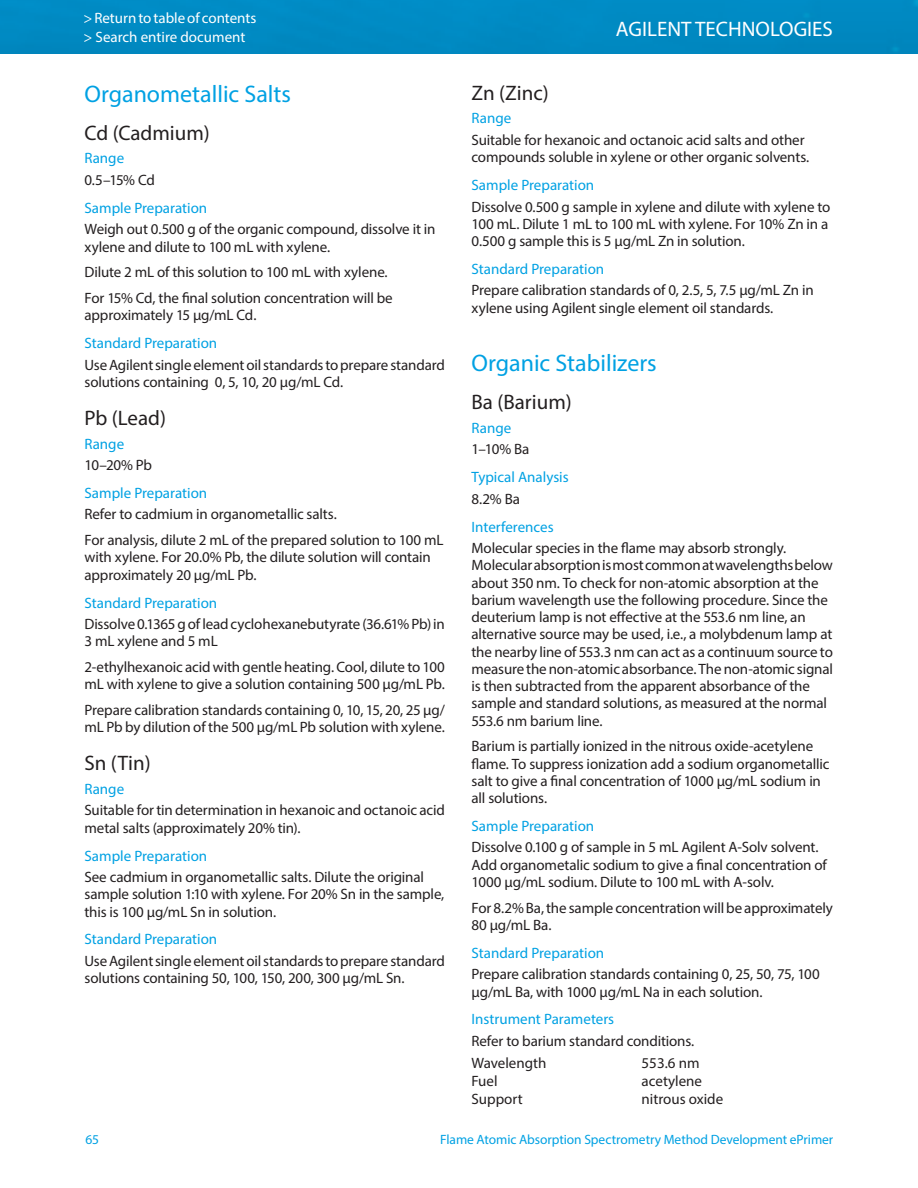
<style>
.page{position:relative;width:918px;height:1188px;background:#fff}
.page>*{position:absolute;margin:0;border:0;box-sizing:border-box;transform-origin:0 0}
.Heading_1{font:24px "Myriad Pro";color:#00a1e3}
.Heading_2{font:21px "Myriad Pro";color:#231f20}
.t1{font:21px "Myriad Pro";color:#fff}
.Body_Copy_v2{font:15px/17.2px "Myriad Pro";letter-spacing:-.01em;color:#231f20}
.Heading_4_bold{font:15px "Myriad Pro";color:#00a1e3}
.Body_Copy_Tabs{font:15px "Myriad Pro";color:#231f20}
.t2{font:15px "Myriad Pro";color:#fff}
.t3{font:13.5px "Myriad Pro";letter-spacing:-.005em;color:#00a1e3}
</style>
<div class="page">
<div style="left:0;top:0;width:918px;height:54px;background:#008ac2"></div>
<p class="t2" style="left:83px;top:8px;width:175px">&gt; Return to table of contents</p>
<p class="t2" style="left:83px;top:28px;width:163px">&gt; Search entire document</p>
<p class="Heading_1" style="left:84px;top:79px;width:208px">Organometallic Salts</p>
<p class="Heading_2" style="left:84px;top:120px;width:127px">Cd (Cadmium)</p>
<p class="Heading_4_bold" style="left:84px;top:149px;width:41px">Range</p>
<p class="Body_Copy_v2" style="left:84px;top:171px;width:72px">0.5–15% Cd</p>
<p class="Heading_4_bold" style="left:84px;top:199px;width:124px">Sample Preparation</p>
<p class="Body_Copy_v2" style="left:84px;top:220px;width:353px">Weigh out 0.500 g of the organic compound, dissolve it in xylene and dilute to 100 mL with xylene.</p>
<p class="Body_Copy_v2" style="left:84px;top:263px;width:305px">Dilute 2 mL of this solution to 100 mL with xylene.</p>
<p class="Body_Copy_v2" style="left:84px;top:289px;width:310px">For 15% Cd, the final solution concentration will be approximately 15 µg/mL Cd.</p>
<p class="Heading_4_bold" style="left:84px;top:334px;width:134px">Standard Preparation</p>
<p class="Body_Copy_v2" style="left:84px;top:356px;width:362px">Use Agilent single element oil standards to prepare standard solutions containing 0, 5, 10, 20 µg/mL Cd.</p>
<p class="Heading_2" style="left:84px;top:405px;width:83px">Pb (Lead)</p>
<p class="Heading_4_bold" style="left:84px;top:434px;width:41px">Range</p>
<p class="Body_Copy_v2" style="left:84px;top:456px;width:69px">10–20% Pb</p>
<p class="Heading_4_bold" style="left:84px;top:484px;width:124px">Sample Preparation</p>
<p class="Body_Copy_v2" style="left:84px;top:506px;width:254px">Refer to cadmium in organometallic salts.</p>
<p class="Body_Copy_v2" style="left:84px;top:531px;width:361px">For analysis, dilute 2 mL of the prepared solution to 100 mL with xylene. For 20.0% Pb, the dilute solution will contain approximately 20 µg/mL Pb.</p>
<p class="Heading_4_bold" style="left:84px;top:593px;width:134px">Standard Preparation</p>
<p class="Body_Copy_v2" style="left:84px;top:615px;width:362px">Dissolve 0.1365 g of lead cyclohexanebutyrate (36.61% Pb) in<br>3 mL xylene and 5 mL</p>
<p class="Body_Copy_v2" style="left:84px;top:658px;width:362px">2-ethylhexanoic acid with gentle heating. Cool, dilute to 100 mL with xylene to give a solution containing 500 µg/mL Pb.</p>
<p class="Body_Copy_v2" style="left:84px;top:701px;width:362px">Prepare calibration standards containing 0, 10, 15, 20, 25 µg/ mL Pb by dilution of the 500 µg/mL Pb solution with xylene.</p>
<p class="Heading_2" style="left:84px;top:750px;width:68px">Sn (Tin)</p>
<p class="Heading_4_bold" style="left:84px;top:780px;width:41px">Range</p>
<p class="Body_Copy_v2" style="left:84px;top:802px;width:362px">Suitable for tin determination in hexanoic and octanoic acid metal salts (approximately 20% tin).</p>
<p class="Heading_4_bold" style="left:84px;top:846px;width:124px">Sample Preparation</p>
<p class="Body_Copy_v2" style="left:84px;top:868px;width:361px">See cadmium in organometallic salts. Dilute the original sample solution 1:10 with xylene. For 20% Sn in the sample, this is 100 µg/mL Sn in solution.</p>
<p class="Heading_4_bold" style="left:84px;top:930px;width:134px">Standard Preparation</p>
<p class="Body_Copy_v2" style="left:84px;top:952px;width:362px">Use Agilent single element oil standards to prepare standard solutions containing 50, 100, 150, 200, 300 µg/mL Sn.</p>
<h2 class="t1" style="left:616px;top:16px;width:218px">AGILENT TECHNOLOGIES</h2>
<p class="Heading_2" style="left:472px;top:80px;width:79px">Zn (Zinc)</p>
<p class="Heading_4_bold" style="left:472px;top:109px;width:41px">Range</p>
<p class="Body_Copy_v2" style="left:472px;top:131px;width:339px">Suitable for hexanoic and octanoic acid salts and other compounds soluble in xylene or other organic solvents.</p>
<p class="Heading_4_bold" style="left:472px;top:176px;width:124px">Sample Preparation</p>
<p class="Body_Copy_v2" style="left:472px;top:198px;width:360px">Dissolve 0.500 g sample in xylene and dilute with xylene to<br>100 mL. Dilute 1 mL to 100 mL with xylene. For 10% Zn in a<br>0.500 g sample this is 5 µg/mL Zn in solution.</p>
<p class="Heading_4_bold" style="left:472px;top:260px;width:134px">Standard Preparation</p>
<p class="Body_Copy_v2" style="left:472px;top:282px;width:344px">Prepare calibration standards of 0, 2.5, 5, 7.5 µg/mL Zn in xylene using Agilent single element oil standards.</p>
<p class="Heading_1" style="left:472px;top:348px;width:187px">Organic Stabilizers</p>
<p class="Heading_2" style="left:472px;top:389px;width:102px">Ba (Barium)</p>
<p class="Heading_4_bold" style="left:472px;top:419px;width:41px">Range</p>
<p class="Body_Copy_v2" style="left:472px;top:440px;width:60px">1–10% Ba</p>
<p class="Heading_4_bold" style="left:472px;top:468px;width:99px">Typical Analysis</p>
<p class="Body_Copy_v2" style="left:472px;top:490px;width:50px">8.2% Ba</p>
<p class="Heading_4_bold" style="left:472px;top:517px;width:84px">Interferences</p>
<p class="Body_Copy_v2" style="left:472px;top:539px;width:363px">Molecular species in the flame may absorb strongly.<br>Molecular absorption is most common at wavelengths below about 350 nm. To check for non-atomic absorption at the barium wavelength use the following procedure. Since the deuterium lamp is not effective at the 553.6 nm line, an alternative source may be used, i.e., a molybdenum lamp at the nearby line of 553.3 nm can act as a continuum source to measure the non-atomic absorbance. The non-atomic signal is then subtracted from the apparent absorbance of the sample and standard solutions, as measured at the normal 553.6 nm barium line.</p>
<p class="Body_Copy_v2" style="left:472px;top:737px;width:360px">Barium is partially ionized in the nitrous oxide-acetylene flame. To suppress ionization add a sodium organometallic salt to give a final concentration of 1000 µg/mL sodium in all solutions.</p>
<p class="Heading_4_bold" style="left:472px;top:817px;width:124px">Sample Preparation</p>
<p class="Body_Copy_v2" style="left:472px;top:839px;width:357px">Dissolve 0.100 g of sample in 5 mL Agilent A-Solv solvent.<br>Add organometalic sodium to give a final concentration of<br>1000 µg/mL sodium. Dilute to 100 mL with A-solv.</p>
<p class="Body_Copy_v2" style="left:472px;top:899px;width:363px">For 8.2% Ba, the sample concentration will be approximately<br>80 µg/mL Ba.</p>
<p class="Heading_4_bold" style="left:472px;top:944px;width:134px">Standard Preparation</p>
<p class="Body_Copy_v2" style="left:472px;top:965px;width:350px">Prepare calibration standards containing 0, 25, 50, 75, 100 µg/mL Ba, with 1000 µg/mL Na in each solution.</p>
<p class="Heading_4_bold" style="left:472px;top:1010px;width:144px">Instrument Parameters</p>
<p class="Body_Copy_v2" style="left:472px;top:1032px;width:224px">Refer to barium standard conditions.</p>
<p class="Body_Copy_Tabs" style="left:472px;top:1054px;width:76px">Wavelength</p>
<p class="Body_Copy_Tabs" style="left:642px;top:1054px;width:59px">553.6 nm</p>
<p class="Body_Copy_Tabs" style="left:472px;top:1072px;width:28px">Fuel</p>
<p class="Body_Copy_Tabs" style="left:642px;top:1072px;width:62px">acetylene</p>
<p class="Body_Copy_Tabs" style="left:472px;top:1090px;width:53px">Support</p>
<p class="Body_Copy_Tabs" style="left:642px;top:1090px;width:83px">nitrous oxide</p>
<p class="t3" style="left:85px;top:1131px;width:15px">65</p>
<p class="t3" style="left:440px;top:1131px;width:395px">Flame Atomic Absorption Spectrometry Method Development ePrimer</p>
</div>
